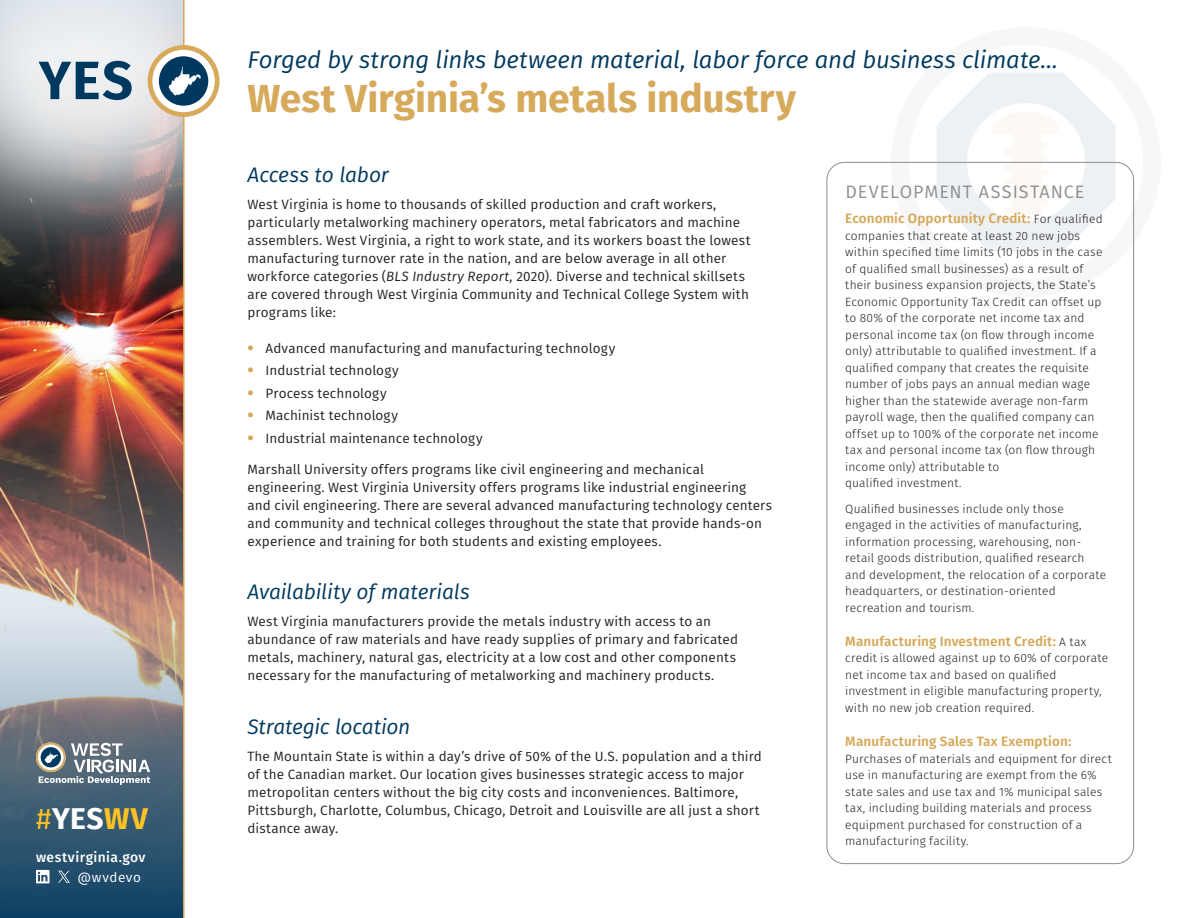
<style>
.page{position:relative;width:1188px;height:918px;background:#fff}
.page>*{position:absolute;margin:0;border:0;box-sizing:border-box;transform-origin:0 0}
.Headline{font:700 39px "Fira Sans";letter-spacing:-.005em;color:#d6a95b}
.t1{font:700 30px "Fira Sans";letter-spacing:.015em;color:#fff}
.Subhead{font:italic 24px "Fira Sans";letter-spacing:-.01em;color:#00395f}
.Subhead_2{font:italic 21px "Fira Sans";letter-spacing:-.01em;color:#00395f}
.Subhead_3{font:18px "Fira Sans";letter-spacing:.05em;color:#8e8e8e}
.t2{font:500 13.8px "Fira Sans";letter-spacing:.03em;color:#fff}
.Body_Copy{font:13.5px/18px "Fira Sans";letter-spacing:.01em;color:#231f20}
.Body_Copy_-_Box{font:600 13.5px "Fira Sans";letter-spacing:.01em;color:#d6a95b}
.t3{font:13.5px "Fira Sans";letter-spacing:.04em;color:#fff}
.Body_Copy_-_Box-2{font:300 12px/16.5px "Fira Sans";letter-spacing:.01em;color:#231f20}
.s1{font-weight:400;color:#fec224}
.s2{color:#fec224}
.s3{font-style:italic}
.s4{font-weight:700;font-size:18px;color:#d6a95b}
.s5{font-weight:300;font-size:12px;color:#231f20}
</style>
<div class="page">
<img style="left:0;top:255px;width:183px;height:663px">
<svg style="left:937px;top:73px;width:178px;height:178px"></svg>
<div style="left:0;top:0;width:286px;height:255px;background:#fff;opacity:.85"></div>
<svg style="left:38px;top:61px;width:94px;height:39px;background:#7f9aac"></svg>
<hr style="left:183px;top:0;width:2px;height:918px;background:#d6a95b">
<svg style="left:148px;top:45px;width:72px;height:72px"></svg>
<svg style="left:36px;top:743px;width:114px;height:42px"></svg>
<svg style="left:36px;top:870px;width:15px;height:13px"></svg>
<svg style="left:58px;top:871px;width:12px;height:12px"></svg>
<h2 class="t1" style="left:36px;top:793px;width:113px"><span class="s1">#</span>YES<span class="s2">WV</span></h2>
<p class="t2" style="left:36px;top:846px;width:111px">westvirginia.gov</p>
<p class="t3" style="left:77px;top:867px;width:65px">@wvdevo</p>
<p class="Subhead" style="left:248px;top:42px;width:812px">Forged by strong links between material, labor force and business climate…</p>
<p class="Headline" style="left:248px;top:65px;width:550px">West Virginia’s metals industry</p>
<p class="Subhead_2" style="left:248px;top:159px;width:143px">Access to labor</p>
<p class="Body_Copy" style="left:248px;top:195px;width:505px">West Virginia is home to thousands of skilled production and craft workers, particularly metalworking machinery operators, metal fabricators and machine assemblers. West Virginia, a right to work state, and its workers boast the lowest manufacturing turnover rate in the nation, and are below average in all other workforce categories (<span class="s3">BLS Industry Report,</span> 2020). Diverse and technical skillsets are covered through West Virginia Community and Technical College System with programs like:</p>
<p class="Body_Copy" style="left:248px;top:339px;width:369px"><span class="s4">•</span> Advanced manufacturing and manufacturing technology</p>
<p class="Body_Copy" style="left:248px;top:361px;width:153px"><span class="s4">•</span> Industrial technology</p>
<p class="Body_Copy" style="left:248px;top:384px;width:141px"><span class="s4">•</span> Process technology</p>
<p class="Body_Copy" style="left:248px;top:406px;width:152px"><span class="s4">•</span> Machinist technology</p>
<p class="Body_Copy" style="left:248px;top:429px;width:237px"><span class="s4">•</span> Industrial maintenance technology</p>
<p class="Body_Copy" style="left:248px;top:460px;width:526px">Marshall University offers programs like civil engineering and mechanical engineering. West Virginia University offers programs like industrial engineering and civil engineering. There are several advanced manufacturing technology centers and community and technical colleges throughout the state that provide hands-on experience and training for both students and existing employees.</p>
<p class="Subhead_2" style="left:248px;top:577px;width:224px">Availability of materials</p>
<p class="Body_Copy" style="left:248px;top:612px;width:492px">West Virginia manufacturers provide the metals industry with access to an abundance of raw materials and have ready supplies of primary and fabricated metals, machinery, natural gas, electricity at a low cost and other components necessary for the manufacturing of metalworking and machinery products.</p>
<p class="Subhead_2" style="left:248px;top:711px;width:164px">Strategic location</p>
<p class="Body_Copy" style="left:248px;top:747px;width:516px">The Mountain State is within a day’s drive of 50% of the U.S. population and a third of the Canadian market. Our location gives businesses strategic access to major metropolitan centers without the big city costs and inconveniences. Baltimore, Pittsburgh, Charlotte, Columbus, Chicago, Detroit and Louisville are all just a short distance away.</p>
<p class="Subhead_3" style="left:845px;top:178px;width:241px">DEVELOPMENT ASSISTANCE</p>
<p class="Body_Copy_-_Box" style="left:845px;top:207px;width:259px">Economic Opportunity Credit: <span class="s5">For qualified</span></p>
<p class="Body_Copy_-_Box-2" style="left:845px;top:227px;width:259px">companies that create at least 20 new jobs within specified time limits (10 jobs in the case of qualified small businesses) as a result of their business expansion projects, the State’s Economic Opportunity Tax Credit can offset up to 80% of the corporate net income tax and personal income tax (on flow through income only) attributable to qualified investment. If a qualified company that creates the requisite number of jobs pays an annual median wage higher than the statewide average non-farm payroll wage, then the qualified company can offset up to 100% of the corporate net income tax and personal income tax (on flow through income only) attributable to<br>qualified investment.</p>
<p class="Body_Copy_-_Box-2" style="left:845px;top:500px;width:263px">Qualified businesses include only those engaged in the activities of manufacturing, information processing, warehousing, non&shy;retail goods distribution, qualified research and development, the relocation of a corporate headquarters, or destination-oriented recreation and tourism.</p>
<p class="Body_Copy_-_Box" style="left:845px;top:630px;width:243px">Manufacturing Investment Credit: <span class="s5">A tax</span></p>
<p class="Body_Copy_-_Box-2" style="left:845px;top:650px;width:264px">credit is allowed against up to 60% of corporate net income tax and based on qualified investment in eligible manufacturing property, with no new job creation required.</p>
<p class="Body_Copy_-_Box" style="left:845px;top:730px;width:228px">Manufacturing Sales Tax Exemption:</p>
<p class="Body_Copy_-_Box-2" style="left:845px;top:750px;width:268px">Purchases of materials and equipment for direct use in manufacturing are exempt from the 6% state sales and use tax and 1% municipal sales tax, including building materials and process equipment purchased for construction of a manufacturing facility.</p>
</div>
